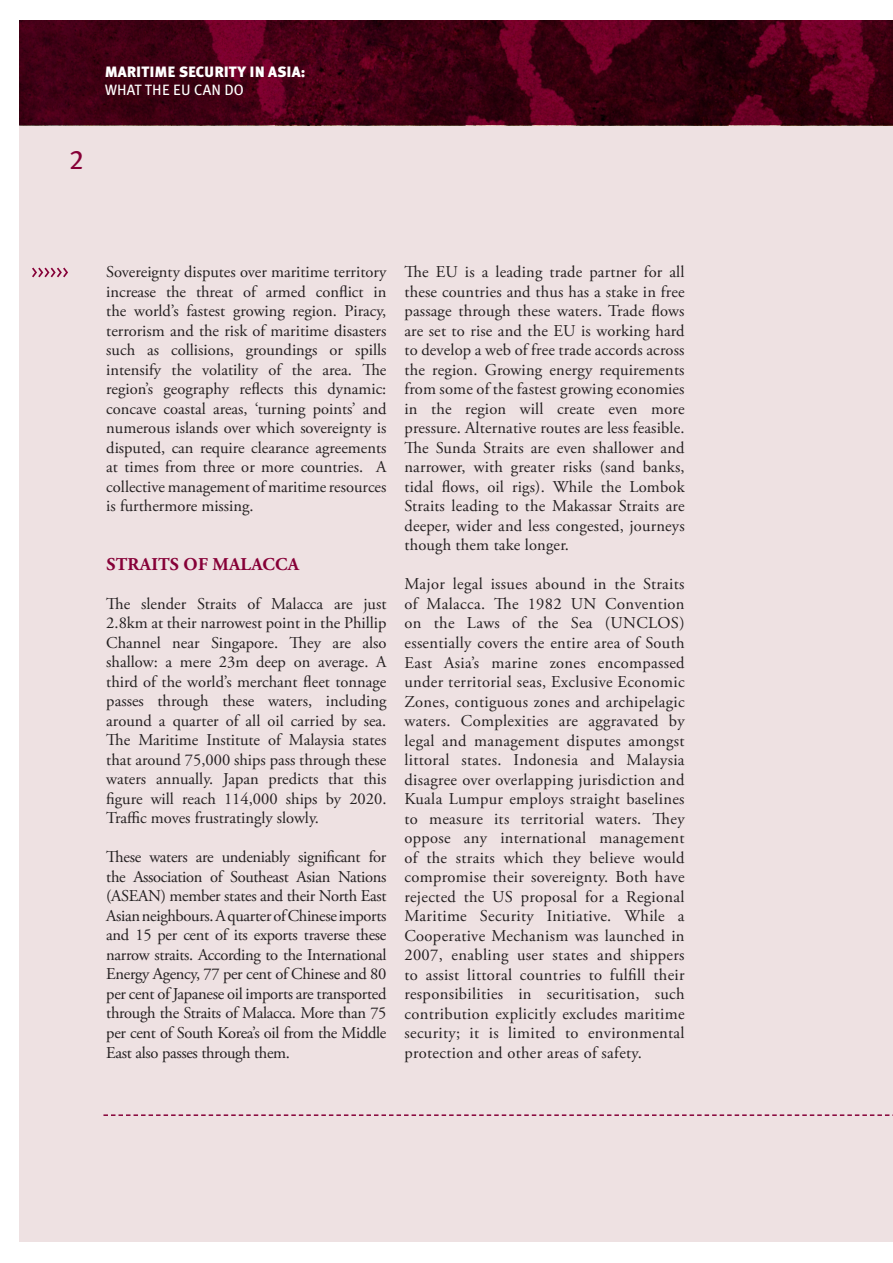
<style>
.page{position:relative;width:893px;height:1263px;background:#fff}
.page>*{position:absolute;margin:0;border:0;box-sizing:border-box;transform-origin:0 0}
.t1{font:27px "Meta Plus Book Caps";color:#860037}
.t2{font:700 18px "Adobe Garamond Pro";letter-spacing:.015em;color:#860037}
.t3{font:16.5px/19.5px "Adobe Garamond Pro";color:#231f20;text-align:justify}
.t4{font:900 15px "Meta Plus";color:#fff}
.t5{font:15px "Meta Plus";letter-spacing:.005em;color:#fff}
</style>
<div class="page">
<div style="left:20px;top:22px;width:873px;height:1220px;background:#eee1e2"></div>
<img style="left:20px;top:21px;width:873px;height:104px">
<svg style="left:32px;top:268px;width:36px;height:9px"></svg>
<svg style="left:103px;top:1114px;width:790px;height:2px"></svg>
<p class="t1" style="left:69px;top:144px;width:16px">2</p>
<p class="t4" style="left:105px;top:63px;width:202px">MARITIME SECURITY IN ASIA:</p>
<p class="t5" style="left:105px;top:82px;width:141px">WHAT THE EU CAN DO</p>
<p class="t3" style="left:106px;top:263px;width:282px">Sovereignty disputes over maritime territory increase the threat of armed conflict in the world’s fastest growing region. Piracy, terrorism and the risk of maritime disasters such as collisions, groundings or spills intensify the volatility of the area. The region’s geography reflects this dynamic: concave coastal areas, ‘turning points’ and numerous islands over which sovereignty is disputed, can require clearance agreements at times from three or more countries. A collective management of maritime resources is furthermore missing.</p>
<p class="t2" style="left:106px;top:554px;width:194px">STRAITS OF MALACCA</p>
<p class="t3" style="left:106px;top:594px;width:282px">The slender Straits of Malacca are just 2.8km at their narrowest point in the Phillip Channel near Singapore. They are also shallow: a mere 23m deep on average. A third of the world’s merchant fleet tonnage passes through these waters, including around a quarter of all oil carried by sea.<br>The Maritime Institute of Malaysia states that around 75,000 ships pass through these waters annually. Japan predicts that this figure will reach 114,000 ships by 2020.<br>Traffic moves frustratingly slowly.</p>
<p class="t3" style="left:106px;top:848px;width:282px">These waters are undeniably significant for the Association of Southeast Asian Nations (ASEAN) member states and their North East Asian neighbours. A quarter of Chinese imports and 15 per cent of its exports traverse these narrow straits. According to the International Energy Agency, 77 per cent of Chinese and 80 per cent of Japanese oil imports are transported through the Straits of Malacca. More than 75 per cent of South Korea’s oil from the Middle East also passes through them.</p>
<p class="t3" style="left:404px;top:263px;width:282px">The EU is a leading trade partner for all these countries and thus has a stake in free passage through these waters. Trade flows are set to rise and the EU is working hard to develop a web of free trade accords across the region. Growing energy requirements from some of the fastest growing economies in the region will create even more pressure. Alternative routes are less feasible.<br>The Sunda Straits are even shallower and narrower, with greater risks (sand banks, tidal flows, oil rigs). While the Lombok Straits leading to the Makassar Straits are deeper, wider and less congested, journeys though them take longer.</p>
<p class="t3" style="left:404px;top:575px;width:282px">Major legal issues abound in the Straits of Malacca. The 1982 UN Convention on the Laws of the Sea (UNCLOS) essentially covers the entire area of South East Asia’s marine zones encompassed under territorial seas, Exclusive Economic Zones, contiguous zones and archipelagic waters. Complexities are aggravated by legal and management disputes amongst littoral states. Indonesia and Malaysia disagree over overlapping jurisdiction and Kuala Lumpur employs straight baselines to measure its territorial waters. They oppose any international management of the straits which they believe would compromise their sovereignty. Both have rejected the US proposal for a Regional Maritime Security Initiative. While a Cooperative Mechanism was launched in 2007, enabling user states and shippers to assist littoral countries to fulfill their responsibilities in securitisation, such contribution explicitly excludes maritime security; it is limited to environmental protection and other areas of safety.</p>
</div>
